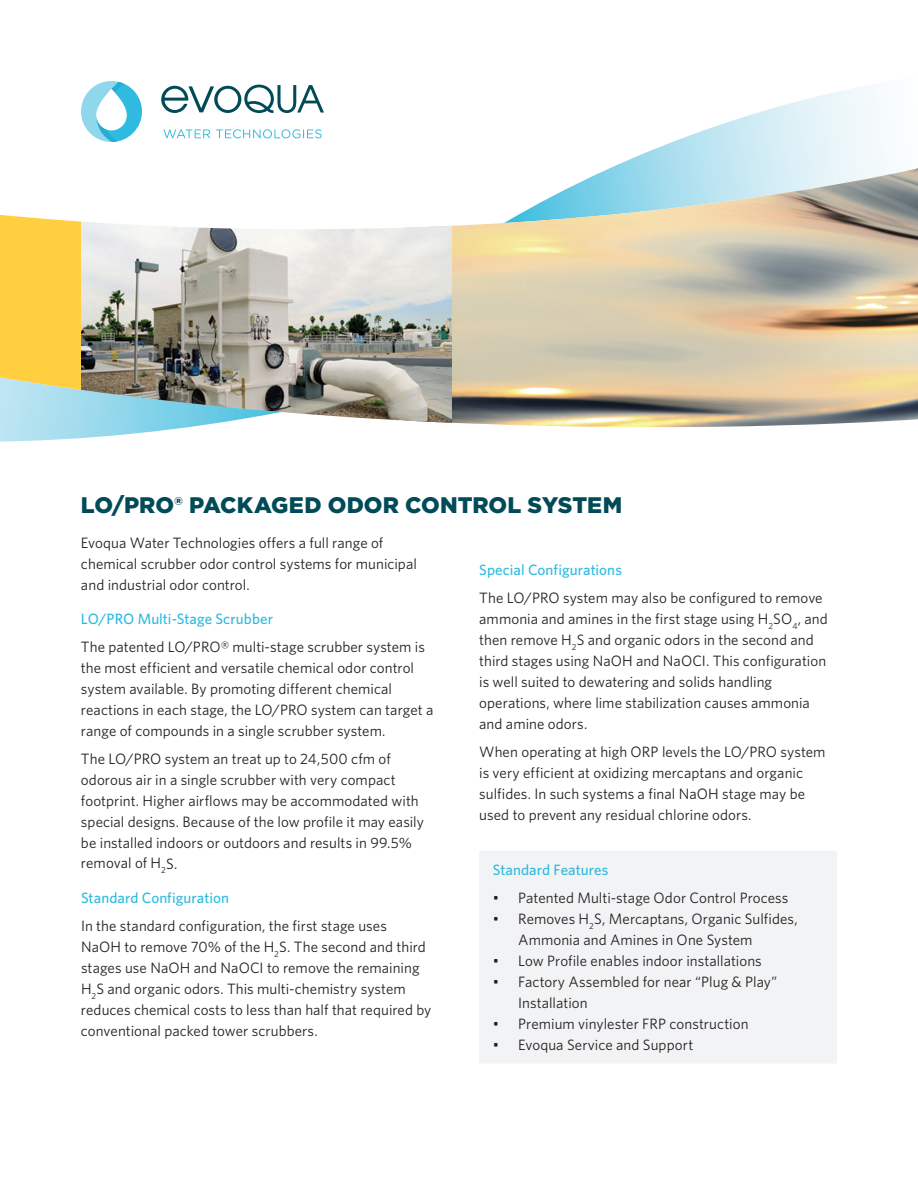
<style>
.page{position:relative;width:918px;height:1188px;background:#fff}
.page>*{position:absolute;margin:0;border:0;box-sizing:border-box;transform-origin:0 0}
.t1{font:900 22.5px "Gotham";letter-spacing:-.005em;color:#004b57}
.t2{font:15px/21px "Whitney";letter-spacing:.005em;color:#231f20}
.t3{font:500 15px "Whitney";letter-spacing:.005em;color:#2fbadf}
</style>
<div class="page">
<svg style="left:610px;top:85px;width:275px;height:83px"></svg>
<img style="left:452px;top:168px;width:466px;height:259px">
<img style="left:281px;top:225px;width:171px;height:198px">
<div style="left:479px;top:851px;width:358px;height:33px;background:#f2f3f4"></div>
<div style="left:479px;top:879px;width:358px;height:33px;background:#f2f3f4"></div>
<div style="left:479px;top:906px;width:358px;height:27px;background:#f2f3f4"></div>
<div style="left:479px;top:927px;width:358px;height:27px;background:#f2f3f4"></div>
<div style="left:479px;top:948px;width:358px;height:27px;background:#f2f3f4"></div>
<div style="left:479px;top:969px;width:358px;height:27px;background:#f2f3f4"></div>
<div style="left:479px;top:990px;width:358px;height:27px;background:#f2f3f4"></div>
<div style="left:479px;top:1011px;width:358px;height:27px;background:#f2f3f4"></div>
<div style="left:479px;top:1030px;width:358px;height:34px;background:#f2f3f4"></div>
<svg style="left:0;top:214px;width:281px;height:228px;background:#c0be9e"></svg>
<svg style="left:161px;top:85px;width:163px;height:28px"></svg>
<svg style="left:164px;top:129px;width:46px;height:9px"></svg>
<svg style="left:216px;top:129px;width:106px;height:9px"></svg>
<svg style="left:81px;top:81px;width:61px;height:61px"></svg>
<h1 class="t1" style="left:81px;top:490px;width:409px">LO/PRO® PACKAGED ODOR CONTROL</h1>
<h1 class="t1" style="left:527px;top:490px;width:96px">SYSTEM</h1>
<p class="t2" style="left:81px;top:531px;width:337px">Evoqua Water Technologies offers a full range of chemical scrubber odor control systems for municipal and industrial odor control.</p>
<p class="t3" style="left:81px;top:609px;width:194px">LO/PRO Multi-Stage Scrubber</p>
<p class="t2" style="left:81px;top:636px;width:354px">The patented LO/PRO® multi-stage scrubber system is the most efficient and versatile chemical odor control system available. By promoting different chemical reactions in each stage, the LO/PRO system can target a range of compounds in a single scrubber system.</p>
<p class="t2" style="left:81px;top:747px;width:345px">The LO/PRO system an treat up to 24,500 cfm of odorous air in a single scrubber with very compact footprint. Higher airflows may be accommodated with special designs. Because of the low profile it may easily be installed indoors or outdoors and results in 99.5% removal of H<sub>2</sub>S.</p>
<p class="t3" style="left:81px;top:888px;width:149px">Standard Configuration</p>
<p class="t2" style="left:81px;top:915px;width:352px">In the standard configuration, the first stage uses<br>NaOH to remove 70% of the H<sub>2</sub>S. The second and third stages use NaOH and NaOCI to remove the remaining H<sub>2</sub>S and organic odors. This multi-chemistry system reduces chemical costs to less than half that required by conventional packed tower scrubbers.</p>
<p class="t3" style="left:479px;top:560px;width:144px">Special Configurations</p>
<p class="t2" style="left:479px;top:587px;width:350px">The LO/PRO system may also be configured to remove ammonia and amines in the first stage using H<sub>2</sub>SO<sub>4</sub>, and then remove H<sub>2</sub>S and organic odors in the second and third stages using NaOH and NaOCI. This configuration is well suited to dewatering and solids handling operations, where lime stabilization causes ammonia and amine odors.</p>
<p class="t2" style="left:479px;top:741px;width:348px">When operating at high ORP levels the LO/PRO system is very efficient at oxidizing mercaptans and organic sulfides. In such systems a final NaOH stage may be used to prevent any residual chlorine odors.</p>
<p class="t3" style="left:493px;top:860px;width:117px">Standard Features</p>
<p class="t2" style="left:493px;top:887px;width:297px">• Patented Multi-stage Odor Control Process</p>
<p class="t2" style="left:518px;top:908px;width:281px;text-indent:-26px">• Removes H<sub>2</sub>S, Mercaptans, Organic Sulfides,<br>Ammonia and Amines in One System</p>
<p class="t2" style="left:493px;top:950px;width:271px">• Low Profile enables indoor installations</p>
<p class="t2" style="left:518px;top:971px;width:261px;text-indent:-26px">• Factory Assembled for near “Plug &amp; Play”<br>Installation</p>
<p class="t2" style="left:493px;top:1013px;width:257px">• Premium vinylester FRP construction</p>
<p class="t2" style="left:493px;top:1034px;width:202px">• Evoqua Service and Support</p>
</div>
